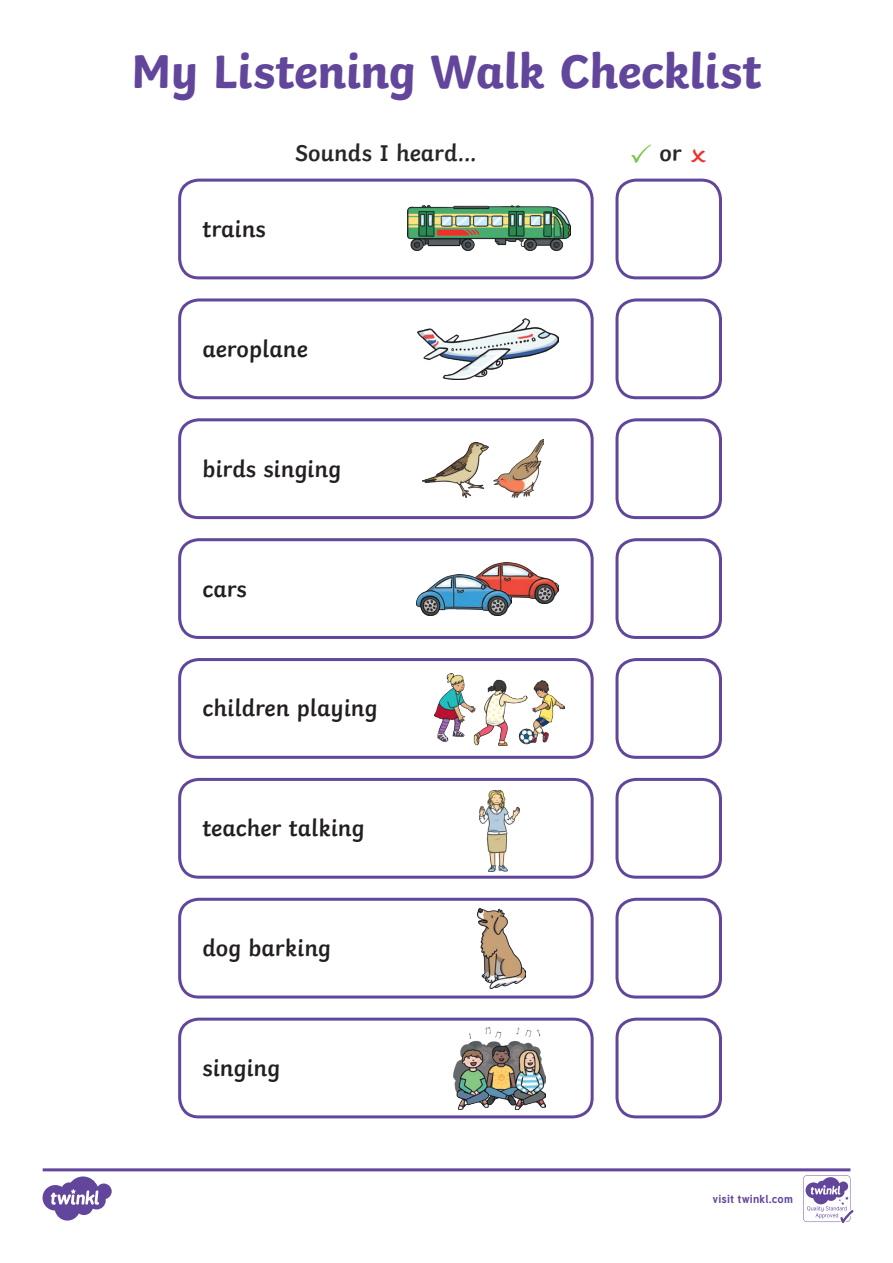
<style>
.page{position:relative;width:893px;height:1263px;background:#fff}
.page>*{position:absolute;margin:0;border:0;box-sizing:border-box;transform-origin:0 0}
.Heading_1{font:700 49.5px "Twinkl";letter-spacing:-.01em;color:#62469c}
.t1{font:600 24px "Twinkl";color:#231f20}
.Heading_1-2{font:600 24px "Twinkl";letter-spacing:-.005em;color:#282526}
.t2{font:700 11.4px "Tuffy";letter-spacing:.015em;color:#62469c}
</style>
<div class="page">
<div style="left:178px;top:179px;width:416px;height:100px;border:3px solid #62469c;border-radius:19px"></div>
<div style="left:615px;top:179px;width:107px;height:100px;border:3px solid #62469c;border-radius:19px"></div>
<div style="left:615px;top:298px;width:107px;height:101px;border:3px solid #62469c;border-radius:19px"></div>
<div style="left:615px;top:418px;width:107px;height:101px;border:3px solid #62469c;border-radius:19px"></div>
<div style="left:615px;top:538px;width:107px;height:101px;border:3px solid #62469c;border-radius:19px"></div>
<div style="left:615px;top:658px;width:107px;height:101px;border:3px solid #62469c;border-radius:19px"></div>
<div style="left:615px;top:778px;width:107px;height:101px;border:3px solid #62469c;border-radius:19px"></div>
<div style="left:615px;top:898px;width:107px;height:100px;border:3px solid #62469c;border-radius:19px"></div>
<div style="left:615px;top:1017px;width:107px;height:101px;border:3px solid #62469c;border-radius:19px"></div>
<div style="left:178px;top:298px;width:416px;height:101px;border:3px solid #62469c;border-radius:19px"></div>
<div style="left:178px;top:418px;width:416px;height:101px;border:3px solid #62469c;border-radius:19px"></div>
<div style="left:178px;top:538px;width:416px;height:101px;border:3px solid #62469c;border-radius:19px"></div>
<div style="left:178px;top:658px;width:416px;height:101px;border:3px solid #62469c;border-radius:19px"></div>
<div style="left:178px;top:778px;width:416px;height:101px;border:3px solid #62469c;border-radius:19px"></div>
<div style="left:178px;top:898px;width:416px;height:100px;border:3px solid #62469c;border-radius:19px"></div>
<div style="left:178px;top:1017px;width:416px;height:101px;border:3px solid #62469c;border-radius:19px"></div>
<img style="left:407px;top:206px;width:164px;height:44px">
<img style="left:418px;top:319px;width:140px;height:60px">
<img style="left:493px;top:439px;width:50px;height:59px">
<img style="left:422px;top:443px;width:66px;height:55px">
<img style="left:479px;top:562px;width:80px;height:42px">
<img style="left:416px;top:574px;width:95px;height:41px">
<img style="left:454px;top:1027px;width:91px;height:82px">
<img style="left:478px;top:908px;width:48px;height:81px">
<img style="left:479px;top:790px;width:41px;height:81px">
<img style="left:434px;top:674px;width:131px;height:72px">
<svg style="left:43px;top:1168px;width:810px;height:55px"></svg>
<p class="Heading_1" style="left:131px;top:31px;width:632px">My Listening Walk Checklist</p>
<p class="t1" style="left:202px;top:210px;width:65px">trains</p>
<p class="Heading_1-2" style="left:295px;top:133px;width:183px">Sounds I heard...</p>
<p class="Heading_1-2" style="left:659px;top:134px;width:24px">or</p>
<p class="t1" style="left:202px;top:330px;width:107px">aeroplane</p>
<p class="t1" style="left:202px;top:449px;width:140px">birds singing</p>
<p class="t1" style="left:202px;top:569px;width:46px">cars</p>
<p class="t1" style="left:202px;top:689px;width:177px">children playing</p>
<p class="t1" style="left:202px;top:809px;width:164px">teacher talking</p>
<p class="t1" style="left:202px;top:929px;width:130px">dog barking</p>
<p class="t1" style="left:202px;top:1049px;width:79px">singing</p>
<p class="t2" style="left:712px;top:1190px;width:82px">visit twinkl.com</p>
</div>
